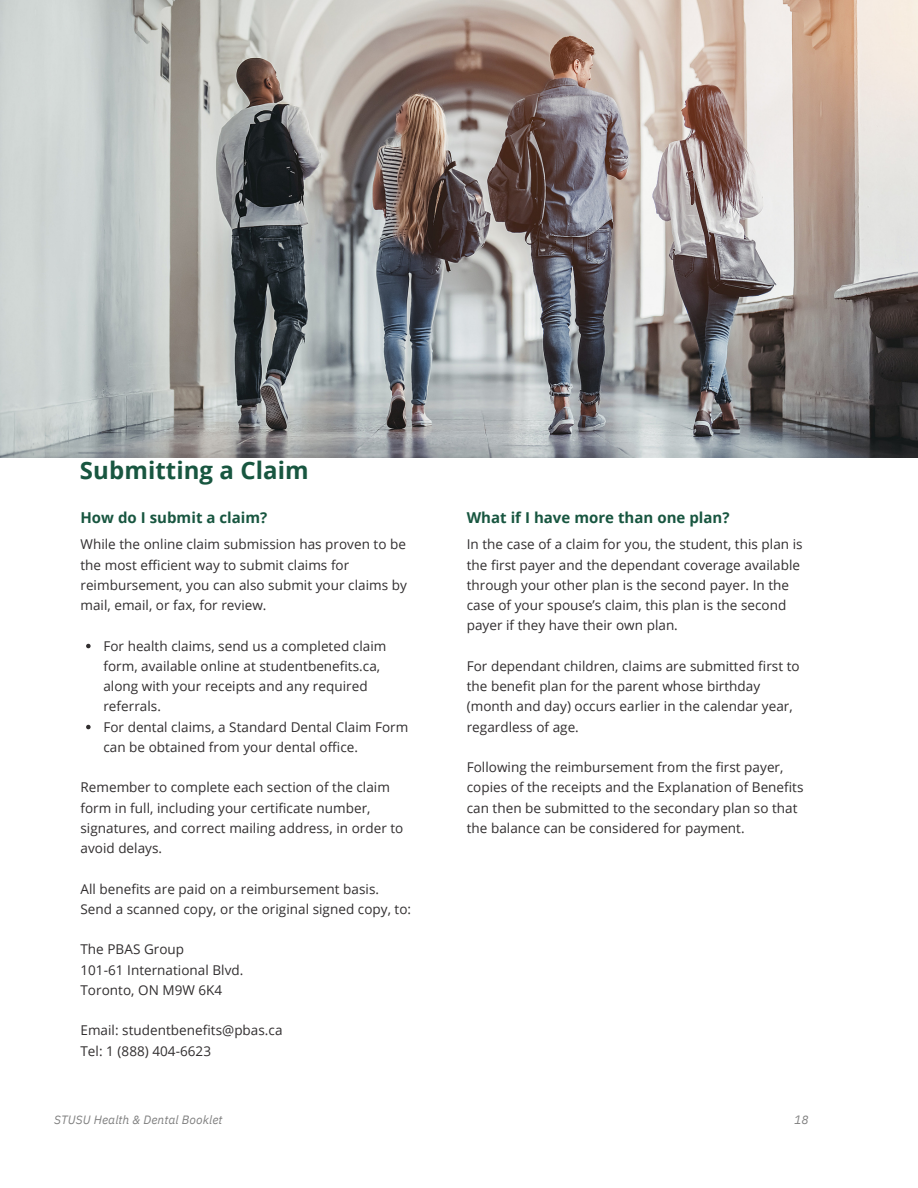
<style>
.page{position:relative;width:918px;height:1188px;background:#fff}
.page>*{position:absolute;margin:0;border:0;box-sizing:border-box;transform-origin:0 0}
.t1{font:700 24px "Open Sans";letter-spacing:.005em;color:#185640}
.t2{font:700 15px "Open Sans";color:#185640}
.t3{font:13.5px/20.2px "Open Sans";letter-spacing:.005em;color:#312e2f}
.t4{font:italic 12px "IBM Plex Sans";letter-spacing:.01em;color:#808080}
</style>
<div class="page">
<img style="left:0;top:0;width:918px;height:457px">
<svg style="left:86px;top:644px;width:5px;height:4px"></svg>
<svg style="left:86px;top:725px;width:5px;height:4px"></svg>
<p class="t1" style="left:80px;top:454px;width:230px">Submitting a Claim</p>
<p class="t2" style="left:80px;top:507px;width:188px">How do I submit a claim?</p>
<p class="t2" style="left:467px;top:507px;width:264px">What if I have more than one plan?</p>
<p class="t3" style="left:80px;top:534px;width:328px">While the online claim submission has proven to be the most efficient way to submit claims for reimbursement, you can also submit your claims by mail, email, or fax, for review.</p>
<p class="t3" style="left:103px;top:635px;width:284px">For health claims, send us a completed claim form, available online at studentbenefits.ca, along with your receipts and any required referrals.</p>
<p class="t3" style="left:103px;top:716px;width:306px">For dental claims, a Standard Dental Claim Form can be obtained from your dental office.</p>
<p class="t3" style="left:80px;top:777px;width:311px">Remember to complete each section of the claim</p>
<p class="t3" style="left:80px;top:797px;width:292px">form in full, including your certificate number,</p>
<p class="t3" style="left:80px;top:817px;width:324px">signatures, and correct mailing address, in order to</p>
<p class="t3" style="left:80px;top:838px;width:83px">avoid delays.</p>
<p class="t3" style="left:80px;top:878px;width:332px">All benefits are paid on a reimbursement basis.<br>Send a scanned copy, or the original signed copy, to:</p>
<p class="t3" style="left:80px;top:939px;width:105px">The PBAS Group</p>
<p class="t3" style="left:80px;top:959px;width:164px">101-61 International Blvd.</p>
<p class="t3" style="left:80px;top:979px;width:143px">Toronto, ON M9W 6K4</p>
<p class="t3" style="left:80px;top:1020px;width:204px">Email: studentbenefits@pbas.ca</p>
<p class="t3" style="left:80px;top:1040px;width:132px">Tel: 1 (888) 404-6623</p>
<p class="t3" style="left:467px;top:534px;width:337px">In the case of a claim for you, the student, this plan is the first payer and the dependant coverage available through your other plan is the second payer. In the case of your spouse’s claim, this plan is the second payer if they have their own plan.</p>
<p class="t3" style="left:467px;top:655px;width:334px">For dependant children, claims are submitted first to</p>
<p class="t3" style="left:467px;top:676px;width:295px">the benefit plan for the parent whose birthday</p>
<p class="t3" style="left:467px;top:696px;width:328px">(month and day) occurs earlier in the calendar year,</p>
<p class="t3" style="left:467px;top:716px;width:114px">regardless of age.</p>
<p class="t3" style="left:467px;top:757px;width:318px">Following the reimbursement from the first payer,</p>
<p class="t3" style="left:467px;top:777px;width:338px">copies of the receipts and the Explanation of Benefits</p>
<p class="t3" style="left:467px;top:797px;width:332px">can then be submitted to the secondary plan so that</p>
<p class="t3" style="left:467px;top:817px;width:279px">the balance can be considered for payment.</p>
<p class="t4" style="left:54px;top:1112px;width:170px">STUSU Health &amp; Dental Booklet</p>
<p class="t4" style="left:794px;top:1112px;width:16px">18</p>
</div>
